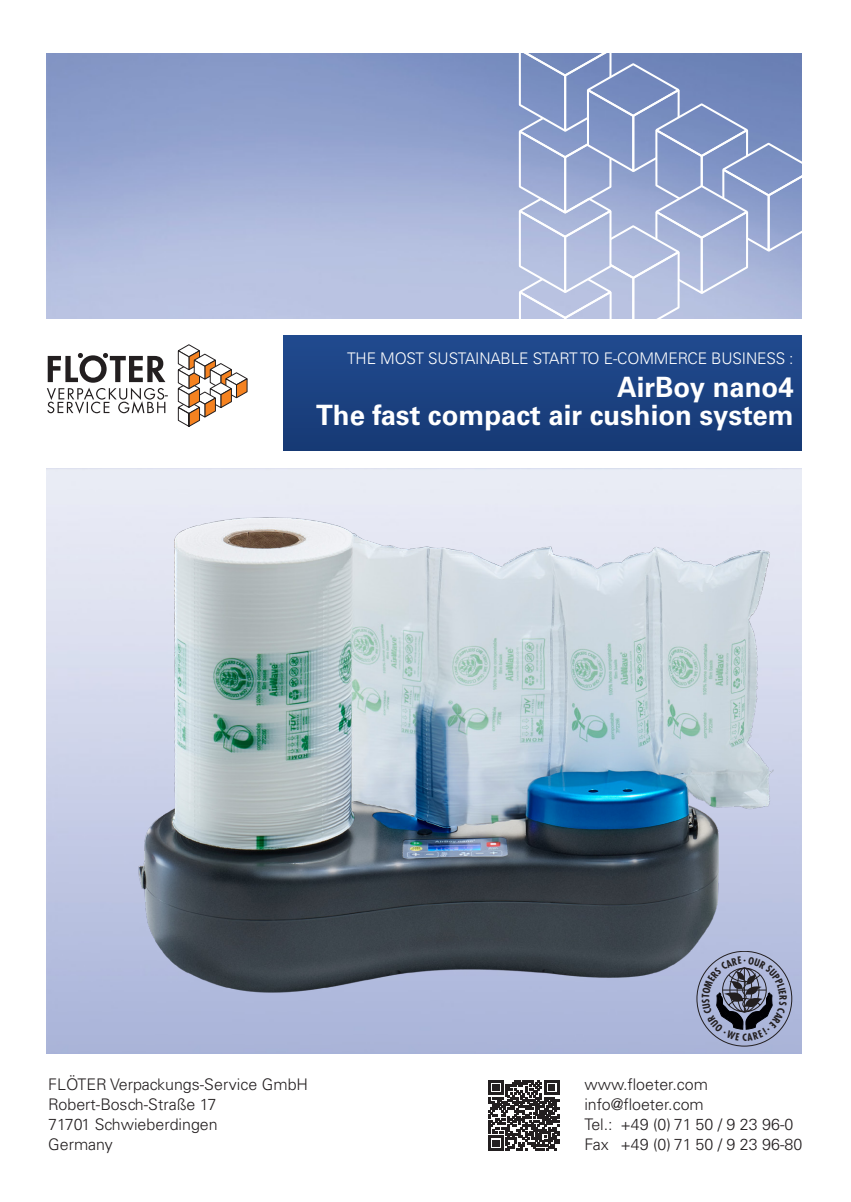
<style>
.page{position:relative;width:851px;height:1202px;background:#fff}
.page>*{position:absolute;margin:0;border:0;box-sizing:border-box;transform-origin:0 0}
.t1{font:700 28px "Univers LT Std";color:#fff}
.t2{font:300 16px/20px "Univers LT Std";color:#231f20}
.t3{font:300 16px "Univers LT Std";letter-spacing:-.01em;color:#fff}
</style>
<div class="page">
<img style="left:47px;top:54px;width:754px;height:1000px">
<img style="left:46px;top:208px;width:732px;height:846px">
<svg style="left:518px;top:53px;width:284px;height:266px;background:#9aa9d1"></svg>
<div style="left:0;top:319px;width:850px;height:148px;background:#fff"></div>
<div style="left:284px;top:336px;width:517px;height:115px;background:#1b4282"></div>
<svg style="left:177px;top:345px;width:71px;height:82px"></svg>
<svg style="left:47px;top:353px;width:121px;height:61px"></svg>
<svg style="left:488px;top:1080px;width:71px;height:70px"></svg>
<svg style="left:701px;top:956px;width:85px;height:85px;background:#8990ab"></svg>
<p class="t3" style="left:347px;top:348px;width:448px">THE MOST SUSTAINABLE START TO E-COMMERCE BUSINESS :</p>
<p class="t1" style="left:617px;top:371px;width:178px">AirBoy nano4</p>
<p class="t1" style="left:316px;top:399px;width:479px">The fast compact air cushion system</p>
<p class="t2" style="left:48px;top:1074px;width:261px">FLÖTER Verpackungs-Service GmbH</p>
<p class="t2" style="left:48px;top:1094px;width:170px">Robert-Bosch-Straße 17</p>
<p class="t2" style="left:48px;top:1114px;width:171px">71701 Schwieberdingen<br>Germany</p>
<p class="t2" style="left:584px;top:1074px;width:125px">www.floeter.com</p>
<p class="t2" style="left:584px;top:1094px;width:121px">info@floeter.com</p>
<p class="t2" style="left:584px;top:1114px;width:210px">Tel.: +49 (0) 71 50 / 9 23 96-0</p>
<p class="t2" style="left:584px;top:1134px;width:219px">Fax +49 (0) 71 50 / 9 23 96-80</p>
</div>
